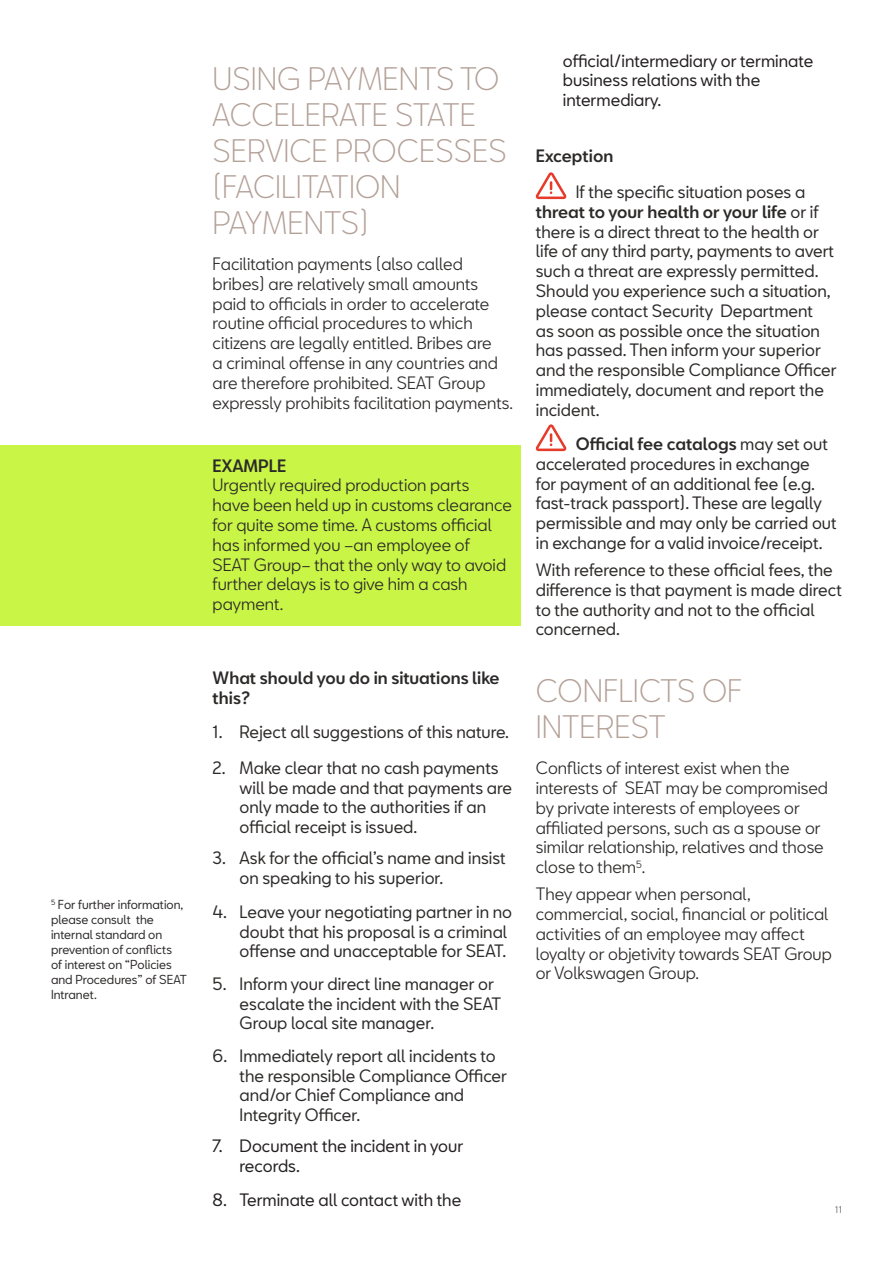
<style>
.page{position:relative;width:893px;height:1263px;background:#fff}
.page>*{position:absolute;margin:0;border:0;box-sizing:border-box;transform-origin:0 0}
.Ladillo{font:300 30px/36px "SEATBCN";color:#b3a097}
.t1{font:16.5px/19.8px "SEATBCN";color:#2c2a29}
.Ladillo-2{font:16.5px/19.8px "SEATBCN";color:#2c2a29}
.t2{font:16.5px/19.8px "SEATBCN";color:#231f20}
.What_Should_I_Do_Tit{font:500 16.5px/19.5px "SEATBCN";color:#2c2a29}
.Texto_lateral{font:12px/15px "SEATBCN";color:#2c2a29}
.t3{font:300 9px "SEATBCN";color:#231f20}
.s1{font-weight:500}
</style>
<div class="page">
<div style="left:0;top:445px;width:521px;height:181px;background:#c8f546"></div>
<svg style="left:536px;top:172px;width:30px;height:27px"></svg>
<svg style="left:536px;top:424px;width:30px;height:27px"></svg>
<p class="Texto_lateral" style="left:51px;top:898px;width:137px"><sup>5</sup> For further information, please consult the internal standard on prevention of conflicts<br>of interest on “Policies and Procedures” of SEAT<br>Intranet.</p>
<p class="Ladillo" style="left:213px;top:62px;width:296px">USING PAYMENTS TO<br>ACCELERATE STATE<br>SERVICE PROCESSES (FACILITATION<br>PAYMENTS)</p>
<p class="Ladillo-2" style="left:213px;top:255px;width:302px">Facilitation payments (also called bribes) are relatively small amounts paid to officials in order to accelerate routine official procedures to which citizens are legally entitled. Bribes are<br>a criminal offense in any countries and are therefore prohibited. SEAT Group expressly prohibits facilitation payments.</p>
<p class="Ladillo-2" style="left:213px;top:457px;width:301px"><span class="s1">EXAMPLE<br></span>Urgently required production parts<br>have been held up in customs clearance for quite some time. A customs official has informed you –an employee of<br>SEAT Group– that the only way to avoid further delays is to give him a cash payment.</p>
<p class="What_Should_I_Do_Tit" style="left:213px;top:669px;width:288px">What should you do in situations like this?</p>
<p class="t1" style="left:213px;top:723px;width:298px">1. Reject all suggestions of this nature.</p>
<p class="t1" style="left:240px;top:759px;width:274px;text-indent:-27px">2. Make clear that no cash payments will be made and that payments are only made to the authorities if an official receipt is issued.</p>
<p class="t1" style="left:240px;top:849px;width:268px;text-indent:-27px">3. Ask for the official’s name and insist on speaking to his superior.</p>
<p class="t1" style="left:240px;top:903px;width:274px;text-indent:-27px">4. Leave your negotiating partner in no doubt that his proposal is a criminal offense and unacceptable for SEAT.</p>
<p class="t1" style="left:240px;top:975px;width:263px;text-indent:-27px">5. Inform your direct line manager or escalate the incident with the SEAT<br>Group local site manager.</p>
<p class="t1" style="left:240px;top:1047px;width:269px;text-indent:-27px">6. Immediately report all incidents to the responsible Compliance Officer and/or Chief Compliance and<br>Integrity Officer.</p>
<p class="t2" style="left:240px;top:1137px;width:225px;text-indent:-27px">7. Document the incident in your records.</p>
<p class="t2" style="left:213px;top:1191px;width:250px">8. Terminate all contact with the</p>
<p class="t2" style="left:563px;top:52px;width:252px">official/intermediary or terminate business relations with the intermediary.</p>
<p class="What_Should_I_Do_Tit" style="left:536px;top:147px;width:79px">Exception</p>
<p class="t1" style="left:536px;top:183px;width:302px;text-indent:40px">If the specific situation poses a <span class="s1">threat to your health or your life</span> or if there is a direct threat to the health or life of any third party, payments to avert such a threat are expressly permitted.<br>Should you experience such a situation, please contact Security Department<br>as soon as possible once the situation has passed. Then inform your superior and the responsible Compliance Officer immediately, document and report the incident.</p>
<p class="t1" style="left:536px;top:435px;width:302px;text-indent:40px"><span class="s1">Official fee catalogs</span> may set out accelerated procedures in exchange<br>for payment of an additional fee (e.g. fast-track passport). These are legally permissible and may only be carried out in exchange for a valid invoice/receipt.</p>
<p class="t1" style="left:536px;top:561px;width:308px">With reference to these official fees, the difference is that payment is made direct to the authority and not to the official concerned.</p>
<p class="Ladillo" style="left:536px;top:674px;width:208px">CONFLICTS OF<br>INTEREST</p>
<p class="Ladillo-2" style="left:536px;top:759px;width:294px">Conflicts of interest exist when the interests of SEAT may be compromised by private interests of employees or affiliated persons, such as a spouse or similar relationship, relatives and those close to them<sup>5</sup>.</p>
<p class="Ladillo-2" style="left:536px;top:885px;width:298px">They appear when personal, commercial, social, financial or political activities of an employee may affect loyalty or objetivity towards SEAT Group or Volkswagen Group.</p>
<p class="t3" style="left:835px;top:1203px;width:8px">11</p>
</div>
